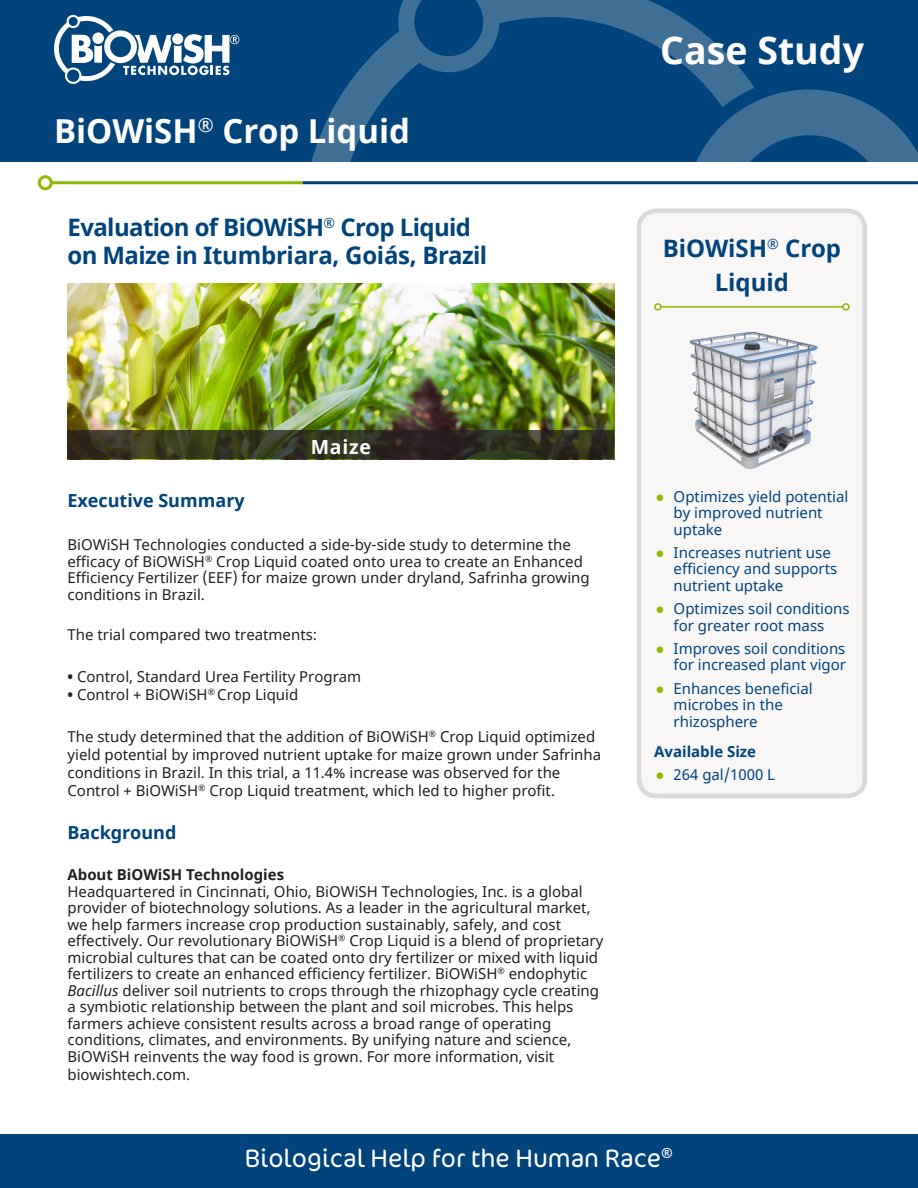
<style>
.page{position:relative;width:918px;height:1188px;background:#fff}
.page>*{position:absolute;margin:0;border:0;box-sizing:border-box;transform-origin:0 0}
.Document_Headers_-_White__Bold{font:700 37.5px "Noto Sans";color:#fff}
.Document_Headers_-_White__Bold-2{font:700 33px "Noto Sans";color:#fff}
.t1{font:300 25.5px "Cocon Pro";color:#fff}
.Document_Title_-_Blue__Bold__20{font:700 24px "Noto Sans";letter-spacing:-.025em;color:#00447b}
.Document_Title_-_Blue__Bold__20-2{font:700 24px/34.5px "Noto Sans";color:#00447b;text-align:center}
.t2{font:700 19.5px "Noto Sans";letter-spacing:.04em;color:#fff}
.t3{font:700 18px "Noto Sans";color:#00447b}
.t4{font:15px/16.5px "Noto Sans";color:#231f20}
.t5{font:15px/16.5px "Noto Sans";color:#00447b}
.t6{font:700 15px "Noto Sans";color:#00447b}
.s1{font-weight:700}
.s2{font-style:italic}
.s3{color:#8dba00}
</style>
<div class="page">
<div style="left:0;top:0;width:918px;height:162px;background:#00447b"></div>
<svg style="left:54px;top:15px;width:185px;height:69px"></svg>
<svg style="left:311px;top:0;width:433px;height:162px"></svg>
<svg style="left:669px;top:74px;width:249px;height:88px"></svg>
<div style="left:0;top:1134px;width:918px;height:54px;background:#00447b"></div>
<div style="left:639px;top:211px;width:226px;height:585px;background:#f9f6f6;border-radius:17px"></div>
<div style="left:637px;top:208px;width:230px;height:590px;border:4px solid #dcd8d7;border-radius:17px"></div>
<hr style="left:661px;top:306px;width:182px;height:2px;background:#8dba00">
<div style="left:654px;top:303px;width:8px;height:8px;border:2px solid #8dba00;border-radius:50%"></div>
<div style="left:842px;top:303px;width:8px;height:8px;border:2px solid #8dba00;border-radius:50%"></div>
<hr style="left:51px;top:181px;width:252px;height:3px;background:#8dba00">
<div style="left:38px;top:175px;width:15px;height:15px;border:3px solid #8dba00;border-radius:50%"></div>
<hr style="left:303px;top:181px;width:615px;height:3px;background:#00447b">
<img style="left:689px;top:331px;width:129px;height:139px">
<img style="left:68px;top:284px;width:546px;height:147px">
<svg style="left:68px;top:431px;width:546px;height:28px"></svg>
<p class="Document_Headers_-_White__Bold-2" style="left:54px;top:108px;width:358px">BiOWiSH<sup>®</sup> Crop Liquid</p>
<p class="Document_Title_-_Blue__Bold__20" style="left:68px;top:210px;width:405px">Evaluation of BiOWiSH<sup>®</sup> Crop Liquid</p>
<p class="Document_Title_-_Blue__Bold__20" style="left:68px;top:239px;width:421px">on Maize in Itumbriara, Goiás, Brazil</p>
<p class="Document_Headers_-_White__Bold" style="left:660px;top:24px;width:205px">Case Study</p>
<p class="Document_Title_-_Blue__Bold__20-2" style="left:663px;top:232px;width:180px">BiOWiSH<sup>®</sup> Crop<br>Liquid</p>
<p class="t2" style="left:311px;top:433px;width:62px">Maize</p>
<p class="t3" style="left:68px;top:488px;width:179px">Executive Summary</p>
<p class="t4" style="left:68px;top:537px;width:524px">BiOWiSH Technologies conducted a side-by-side study to determine the efficacy of BiOWiSH<sup>®</sup> Crop Liquid coated onto urea to create an Enhanced Efficiency Fertilizer (EEF) for maize grown under dryland, Safrinha growing conditions in Brazil.</p>
<p class="t4" style="left:68px;top:627px;width:251px">The trial compared two treatments:</p>
<p class="t4" style="left:68px;top:669px;width:295px"><span class="s1">•</span> Control, Standard Urea Fertility Program</p>
<p class="t4" style="left:68px;top:687px;width:232px"><span class="s1">•</span> Control + BiOWiSH<sup>®</sup> Crop Liquid</p>
<p class="t4" style="left:68px;top:729px;width:535px;line-height:18px">The study determined that the addition of BiOWiSH<sup>®</sup> Crop Liquid optimized yield potential by improved nutrient uptake for maize grown under Safrinha conditions in Brazil. In this trial, a 11.4% increase was observed for the Control + BiOWiSH<sup>®</sup> Crop Liquid treatment, which led to higher profit.</p>
<p class="t3" style="left:68px;top:820px;width:110px">Background</p>
<p class="t4" style="left:68px;top:867px;width:537px"><span class="s1">About BiOWiSH Technologies<br></span>Headquartered in Cincinnati, Ohio, BiOWiSH Technologies, Inc. is a global provider of biotechnology solutions. As a leader in the agricultural market, we help farmers increase crop production sustainably, safely, and cost effectively. Our revolutionary BiOWiSH<sup>®</sup> Crop Liquid is a blend of proprietary microbial cultures that can be coated onto dry fertilizer or mixed with liquid fertilizers to create an enhanced efficiency fertilizer. BiOWiSH<sup>®</sup> endophytic <span class="s2">Bacillus</span> deliver soil nutrients to crops through the rhizophagy cycle creating a symbiotic relationship between the plant and soil microbes. This helps farmers achieve consistent results across a broad range of operating conditions, climates, and environments. By unifying nature and science, BiOWiSH reinvents the way food is grown. For more information, visit</p>
<p class="t4" style="left:68px;top:1067px;width:124px">biowishtech.com.</p>
<p class="t5" style="left:674px;top:488px;width:176px;text-indent:-18px"><span class="s3">●</span> Optimizes yield potential by improved nutrient uptake</p>
<p class="t5" style="left:674px;top:545px;width:165px;text-indent:-18px"><span class="s3">●</span> Increases nutrient use efficiency and supports nutrient uptake</p>
<p class="t5" style="left:656px;top:601px;width:195px;text-align:center"><span class="s3">●</span> Optimizes soil conditions for greater root mass</p>
<p class="t5" style="left:656px;top:641px;width:192px;text-align:right"><span class="s3">●</span> Improves soil conditions for increased plant vigor</p>
<p class="t5" style="left:674px;top:680px;width:141px;text-indent:-18px"><span class="s3">●</span> Enhances beneficial microbes in the rhizosphere</p>
<p class="t6" style="left:654px;top:740px;width:104px">Available Size</p>
<p class="t5" style="left:656px;top:767px;width:121px"><span class="s3">●</span> 264 gal/1000 L</p>
<p class="t1" style="left:245px;top:1142px;width:430px">Biological Help for the Human Race<sup>®</sup></p>
</div>
